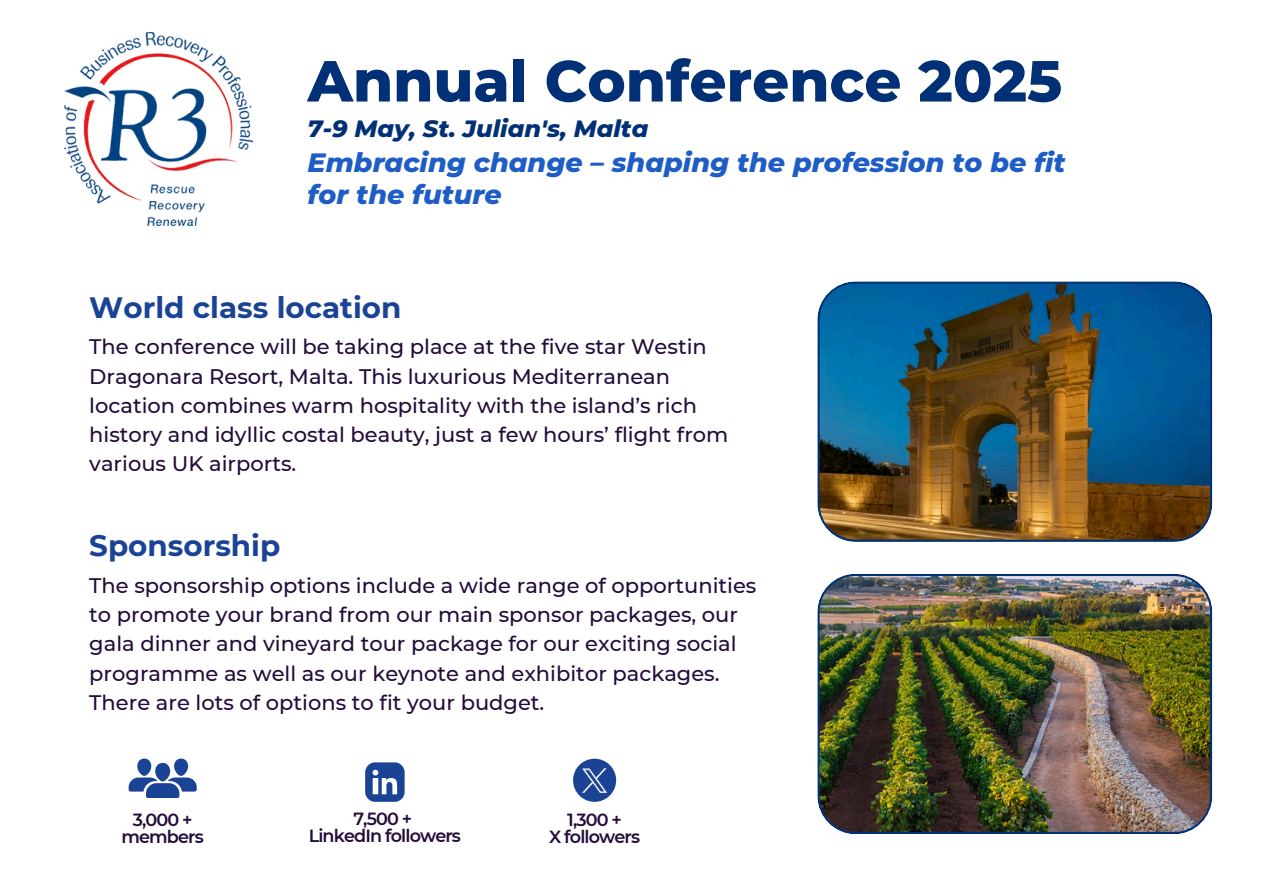
<style>
.page{position:relative;width:1263px;height:894px;background:#fff}
.page>*{position:absolute;margin:0;border:0;box-sizing:border-box;transform-origin:0 0}
.t1{font:800 57.75px "Montserrat";color:#023076}
.t2{font:700 29.4px "Montserrat";color:#1a4395}
.t3{font:italic 800 27px/31.5px "Montserrat";color:#1f5dc6}
.t4{font:italic 800 24px "Montserrat";color:#023076}
.t5{font:500 21px/29.2px "Montserrat";color:#230b3b}
.t6{font:600 17.55px "Montserrat";letter-spacing:-.05em;color:#230b3b}
</style>
<div class="page">
<img style="left:817px;top:281px;width:395px;height:260px">
<img style="left:817px;top:573px;width:395px;height:260px">
<svg style="left:129px;top:758px;width:68px;height:39px"></svg>
<svg style="left:365px;top:762px;width:40px;height:39px"></svg>
<svg style="left:573px;top:758px;width:43px;height:43px"></svg>
<img style="left:575px;top:760px;width:39px;height:39px">
<img style="left:65px;top:33px;width:188px;height:192px">
<p class="t1" style="left:308px;top:46px;width:756px">Annual Conference 2025</p>
<p class="t4" style="left:308px;top:114px;width:342px">7-9 May, St. Julian's, Malta</p>
<p class="t3" style="left:308px;top:146px;width:760px">Embracing change – shaping the profession to be fit for the future</p>
<h1 class="t2" style="left:89px;top:289px;width:314px">World class location</h1>
<p class="t5" style="left:89px;top:332px;width:641px">The conference will be taking place at the five star Westin Dragonara Resort, Malta. This luxurious Mediterranean location combines warm hospitality with the island’s rich history and idyllic costal beauty, just a few hours’ flight from various UK airports.</p>
<h2 class="t2" style="left:89px;top:527px;width:193px">Sponsorship</h2>
<h2 class="t5" style="left:89px;top:570px;width:669px">The sponsorship options include a wide range of opportunities to promote your brand from our main sponsor packages, our gala dinner and vineyard tour package for our exciting social programme as well as our keynote and exhibitor packages.<br>There are lots of options to fit your budget.</h2>
<h3 class="t6" style="left:133px;top:808px;width:61px">3,000 +</h3>
<h2 class="t6" style="left:122px;top:825px;width:84px">members</h2>
<h3 class="t6" style="left:353px;top:807px;width:60px">7,500 +</h3>
<p class="t6" style="left:309px;top:824px;width:154px">LinkedIn followers</p>
<p class="t6" style="left:567px;top:808px;width:56px">1,300 +</p>
<p class="t6" style="left:549px;top:825px;width:93px">X followers</p>
</div>
